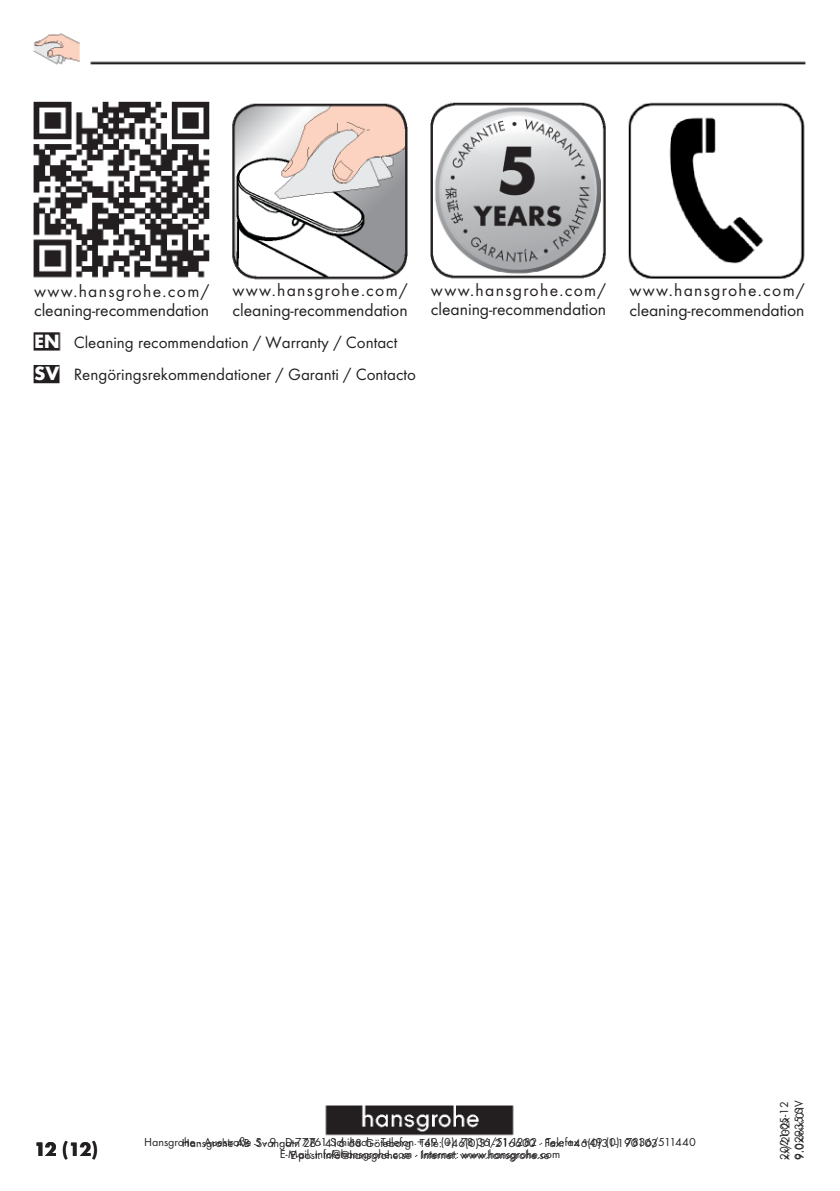
<style>
.page{position:relative;width:840px;height:1191px;background:#fff}
.page>*{position:absolute;margin:0;border:0;box-sizing:border-box;transform-origin:0 0}
.t1{font:700 20px "Futura TOT";color:#221f1f}
.t2{font:17.6px/19.6px "Futura TOT Boo";letter-spacing:-.005em;color:#231f20}
.t3{font:17px/32.4px "Futura TOT Boo";color:#221f1f}
.t4{font:12px/12px "Futura TOT Boo";color:#221f1f}
.s1{font-family:"Futura TOT";font-weight:700;font-size:20px;color:#fff}
</style>
<div class="page">
<img style="left:33px;top:33px;width:773px;height:1103px">
<h2 class="t2" style="left:34px;top:282px;width:177px">www.hansgrohe.com/ cleaning-recommendation</h2>
<h2 class="t2" style="left:232px;top:282px;width:177px">www.hansgrohe.com/ cleaning-recommendation</h2>
<h2 class="t2" style="left:430px;top:281px;width:177px">www.hansgrohe.com/ cleaning-recommendation</h2>
<h2 class="t2" style="left:629px;top:282px;width:177px">www.hansgrohe.com/ cleaning-recommendation</h2>
<h3 class="t3" style="left:34px;top:327px;width:383px"><span class="s1">EN</span> Cleaning recommendation / Warranty / Contact<br><span class="s1">SV</span> Rengöringsrekommendationer / Garanti / Contacto</h3>
<p class="t4" style="left:279px;top:1137px;width:417px;text-indent:-135px">Hansgrohe · Auestraße 5 - 9 · D-77761 Schiltach · Telefon +49 (0) 78 36/5 -1282 · Telefax +49 (0) 7836/511440<br>E-Mail: info@hansgrohe.com</p>
<h1 class="t1" style="left:34px;top:1140px;width:66px">12 (12)</h1>
<p class="t4" style="left:182px;top:1138px;width:477px;text-align:center">Hansgrohe AB ·Svangatn 2B · 416 68 Göteborg · Tele: +46(0)31-216600 · Fax: +46(0)31-190103<br>E-post: info@hansgrohe.se · Internet: www.hansgrohe.se</p>
<p class="t4" style="left:456px;top:1149px;width:32px">: www</p>
<p class="t4" style="left:540px;top:1149px;width:21px">com</p>
<p class="t4" style="left:777px;top:1159px;width:61px;line-height:14.4px;rotate:-90deg">2021-05-12<br>9.02935.SV</p>
<p class="t4" style="left:778px;top:1143px;width:40px;line-height:14.4px;text-indent:-16px;rotate:-90deg">xx/202x xxxx.01</p>
</div>
